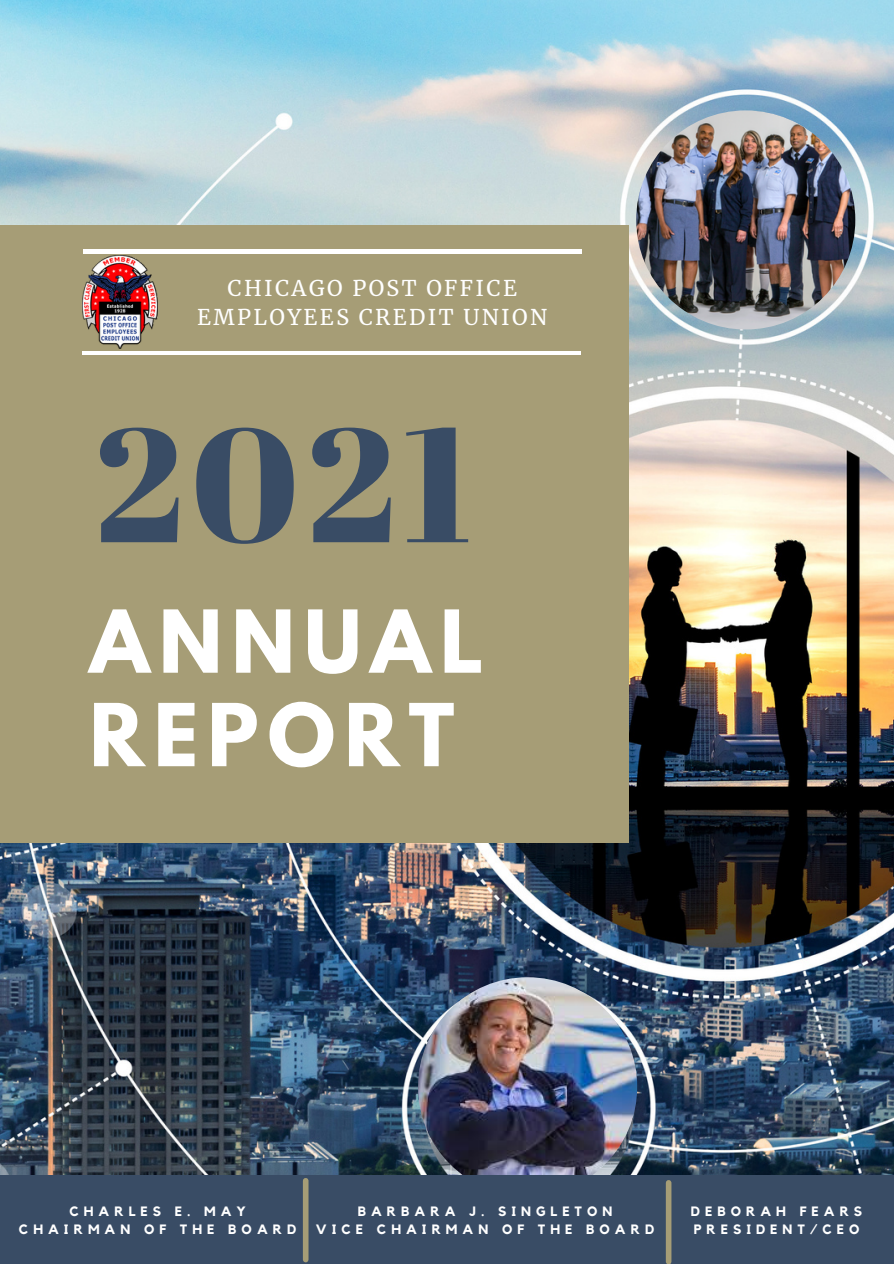
<style>
.page{position:relative;width:894px;height:1264px;background:#fff}
.page>*{position:absolute;margin:0;border:0;box-sizing:border-box;transform-origin:0 0}
.t1{font:161.1px "Abril Fatface";color:#394c65}
.t2{font:700 76.8px/93.4px "League Spartan";letter-spacing:.12em;color:#fff}
.t3{font:21.45px/29.2px "Merriweather";letter-spacing:.11em;color:#fff;text-align:center}
.t4{font:700 13.5px "Kollektif";letter-spacing:.37em;color:#fff}
</style>
<div class="page">
<img style="left:0;top:0;width:893px;height:1175px">
<img style="left:418px;top:977px;width:219px;height:219px;border-radius:50%">
<div style="left:0;top:225px;width:628px;height:617px;background:#a69d76"></div>
<hr style="left:83px;top:250px;width:498px;height:3px;background:#fff">
<hr style="left:83px;top:351px;width:497px;height:4px;background:#fff">
<img style="left:83px;top:256px;width:74px;height:92px">
<img style="left:636px;top:110px;width:219px;height:219px;border-radius:50%">
<div style="left:0;top:1175px;width:893px;height:88px;background:#394c65"></div>
<div style="left:303px;top:1180px;width:5px;height:79px;background:#a69d76"></div>
<div style="left:665px;top:1182px;width:6px;height:79px;background:#a69d76"></div>
<p class="t3" style="left:197px;top:273px;width:351px">CHICAGO POST OFFICE<br>EMPLOYEES CREDIT UNION</p>
<p class="t1" style="left:94px;top:372px;width:379px">2021</p>
<p class="t2" style="left:89px;top:605px;width:395px">ANNUAL<br>REPORT</p>
<p class="t4" style="left:69px;top:1204px;width:178px">CHARLES E. MAY</p>
<p class="t4" style="left:19px;top:1222px;width:279px">CHAIRMAN OF THE BOARD</p>
<p class="t4" style="left:357px;top:1204px;width:256px">BARBARA J. SINGLETON</p>
<p class="t4" style="left:316px;top:1222px;width:340px">VICE CHAIRMAN OF THE BOARD</p>
<p class="t4" style="left:690px;top:1204px;width:173px">DEBORAH FEARS</p>
<p class="t4" style="left:693px;top:1222px;width:167px">PRESIDENT/CEO</p>
</div>
